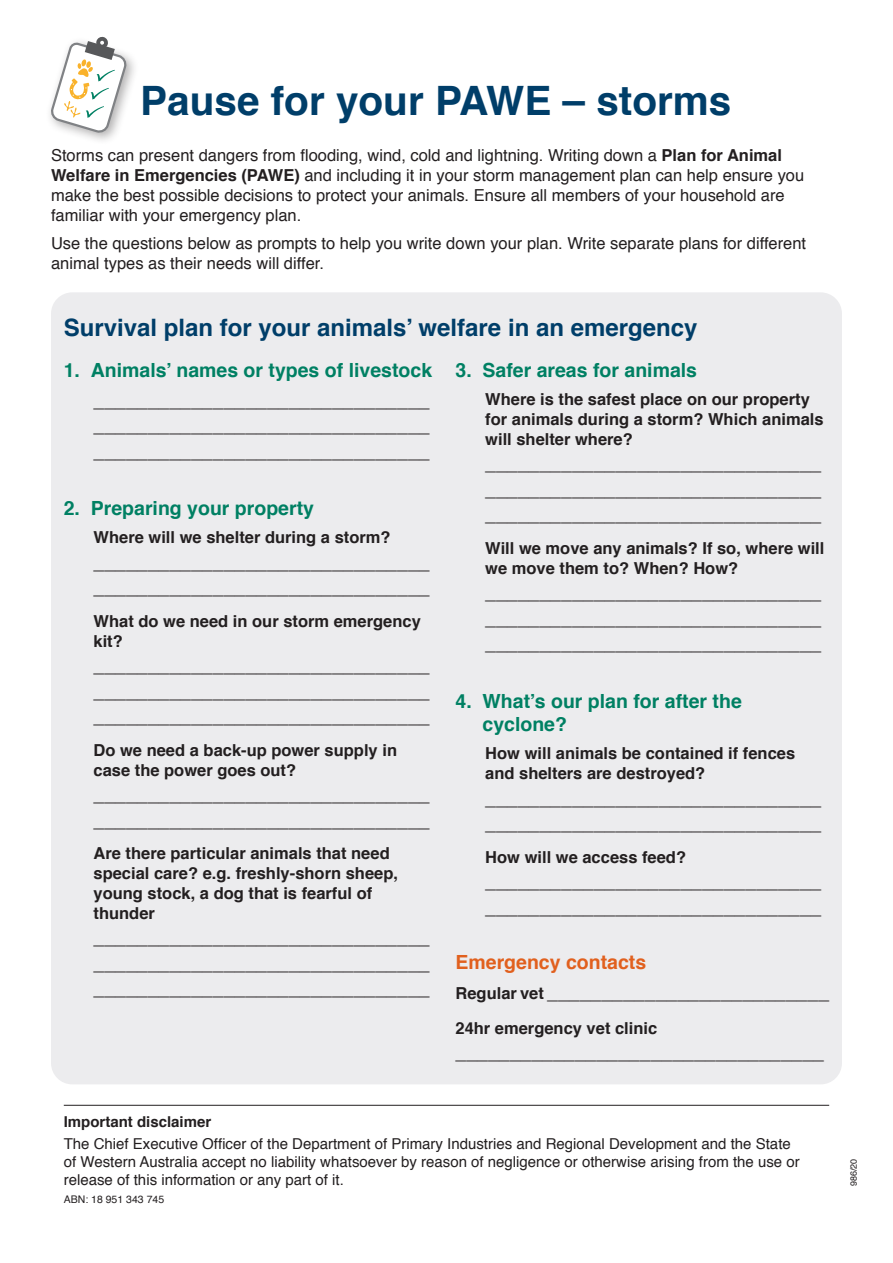
<style>
.page{position:relative;width:893px;height:1263px;background:#fff}
.page>*{position:absolute;margin:0;border:0;box-sizing:border-box;transform-origin:0 0}
.t1{font:700 40.5px "Helvetica";color:#003e69}
.t2{font:700 24px "Helvetica";color:#003e69}
.t3{font:19.5px/25.5px "Helvetica";color:#231f20;text-align:justify}
.t4{font:700 19.5px/23.4px "Helvetica";color:#008063}
.t5{font:700 19.5px/29.7px "Helvetica";color:#231f20}
.t6{font:700 16.5px/19.8px "Helvetica";color:#231f20}
.t7{font:16.5px/19.8px "Helvetica";color:#231f20}
.t8{font:15px/18px "Helvetica";color:#231f20}
.t9{font:700 15px "Helvetica";color:#231f20}
.t10{font:10.5px "Helvetica";color:#231f20}
.t11{font:9px "Helvetica";color:#231f20}
.s1{font-weight:700}
.s2{color:#e1601e}
.s3{font-size:16.5px}
</style>
<div class="page">
<div style="left:51px;top:292px;width:791px;height:792px;background:#ececee;border-radius:21px"></div>
<hr style="left:64px;top:1105px;width:765px;height:1px;background:#231f20">
<div style="left:45px;top:36px;width:94px;height:109px;background:#231f20;opacity:.35"></div>
<svg style="left:48px;top:36px;width:81px;height:99px"></svg>
<h1 class="t1" style="left:140px;top:68px;width:593px">Pause for your PAWE – storms</h1>
<p class="t7" style="left:51px;top:146px;width:755px">Storms can present dangers from flooding, wind, cold and lightning. Writing down a <span class="s1">Plan for Animal Welfare in Emergencies (PAWE)</span> and including it in your storm management plan can help ensure you make the best possible decisions to protect your animals. Ensure all members of your household are familiar with your emergency plan.</p>
<p class="t7" style="left:51px;top:234px;width:757px">Use the questions below as prompts to help you write down your plan. Write separate plans for different animal types as their needs will differ.</p>
<p class="t2" style="left:64px;top:309px;width:635px">Survival plan for your animals’ welfare in an emergency</p>
<p class="t4" style="left:64px;top:359px;width:370px">1. Animals’ names or types of livestock</p>
<p class="t3" style="left:94px;top:388px;width:338px">_______________________________ _______________________________ _______________________________</p>
<p class="t4" style="left:455px;top:359px;width:243px">3. Safer areas for animals</p>
<p class="t6" style="left:485px;top:390px;width:340px">Where is the safest place on our property for animals during a storm? Which animals will shelter where?</p>
<p class="t3" style="left:485px;top:451px;width:338px">_______________________________ _______________________________ _______________________________</p>
<p class="t6" style="left:485px;top:538px;width:341px">Will we move any animals? If so, where will we move them to? When? How?</p>
<p class="t3" style="left:485px;top:580px;width:338px">_______________________________ _______________________________ _______________________________</p>
<p class="t4" style="left:64px;top:497px;width:252px">2. Preparing your property</p>
<p class="t6" style="left:94px;top:528px;width:299px">Where will we shelter during a storm?</p>
<p class="t3" style="left:94px;top:550px;width:338px">_______________________________ _______________________________</p>
<p class="t6" style="left:94px;top:611px;width:329px">What do we need in our storm emergency kit?</p>
<p class="t3" style="left:94px;top:653px;width:338px">_______________________________ _______________________________ _______________________________</p>
<p class="t6" style="left:94px;top:740px;width:305px">Do we need a back-up power supply in case the power goes out?</p>
<p class="t3" style="left:94px;top:782px;width:338px">_______________________________ _______________________________</p>
<p class="t6" style="left:94px;top:844px;width:306px">Are there particular animals that need special care? e.g. freshly-shorn sheep, young stock, a dog that is fearful of thunder</p>
<p class="t3" style="left:94px;top:925px;width:338px">_______________________________ _______________________________ _______________________________</p>
<p class="t4" style="left:482px;top:689px;width:261px;text-indent:-27px">4. What’s our plan for after the cyclone?</p>
<p class="t6" style="left:485px;top:744px;width:311px">How will animals be contained if fences and shelters are destroyed?</p>
<p class="t3" style="left:485px;top:785px;width:338px">_______________________________ _______________________________</p>
<p class="t6" style="left:485px;top:847px;width:202px">How will we access feed?</p>
<p class="t3" style="left:485px;top:869px;width:338px">_______________________________ _______________________________</p>
<p class="t5" style="left:455px;top:947px;width:375px"><span class="s2">Emergency contacts<br></span><span class="s3">Regular vet</span> __________________________</p>
<p class="t6" style="left:455px;top:1018px;width:203px">24hr emergency vet clinic</p>
<p class="t3" style="left:455px;top:1040px;width:370px">__________________________________</p>
<p class="t9" style="left:64px;top:1109px;width:149px">Important disclaimer</p>
<p class="t8" style="left:64px;top:1135px;width:737px">The Chief Executive Officer of the Department of Primary Industries and Regional Development and the State of Western Australia accept no liability whatsoever by reason of negligence or otherwise arising from the use or release of this information or any part of it.</p>
<p class="t10" style="left:64px;top:1191px;width:102px">ABN: 18 951 343 745</p>
<p class="t11" style="left:847px;top:1186px;width:29px;rotate:-90deg">986/20</p>
</div>
